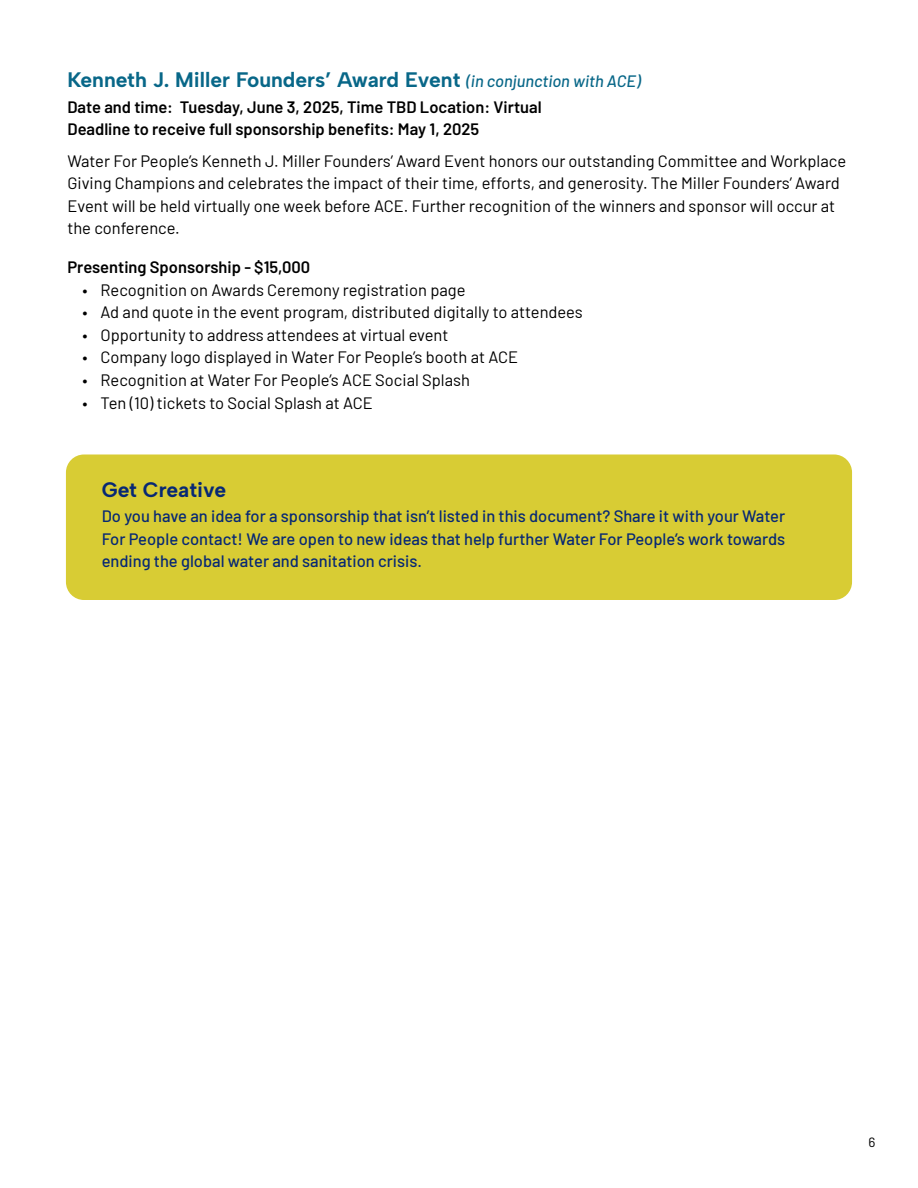
<style>
.page{position:relative;width:918px;height:1188px;background:#fff}
.page>*{position:absolute;margin:0;border:0;box-sizing:border-box;transform-origin:0 0}
.t1{font:700 21px "Albert Sans";color:#086788}
.t2{font:700 21px "Albert Sans";color:#072874}
.t3{font:16.5px/22.5px "Barlow";color:#000}
.t4{font:500 16.5px/22.5px "Barlow";color:#072874;text-align:justify}
.t5{font:600 16.5px/22.5px "Barlow";color:#000}
.t6{font:13.5px "Barlow";color:#000}
.s1{font-family:"Barlow";font-weight:500;font-style:italic;font-size:16.5px}
</style>
<div class="page">
<div style="left:66px;top:454px;width:786px;height:146px;background:#d8cc34;border-radius:18px"></div>
<p class="t1" style="left:68px;top:67px;width:575px">Kenneth J. Miller Founders’ Award Event <span class="s1">(in conjunction with ACE)</span></p>
<p class="t5" style="left:68px;top:94px;width:476px">Date and time: Tuesday, June 3, 2025, Time TBD Location: Virtual<br>Deadline to receive full sponsorship benefits: May 1, 2025</p>
<p class="t3" style="left:68px;top:148px;width:780px">Water For People’s Kenneth J. Miller Founders’ Award Event honors our outstanding Committee and Workplace Giving Champions and celebrates the impact of their time, efforts, and generosity. The Miller Founders’ Award Event will be held virtually one week before ACE. Further recognition of the winners and sponsor will occur at the conference.</p>
<p class="t5" style="left:68px;top:255px;width:244px">Presenting Sponsorship - $15,000</p>
<p class="t3" style="left:83px;top:278px;width:385px">• Recognition on Awards Ceremony registration page</p>
<p class="t3" style="left:83px;top:300px;width:502px">• Ad and quote in the event program, distributed digitally to attendees</p>
<p class="t3" style="left:83px;top:323px;width:367px">• Opportunity to address attendees at virtual event</p>
<p class="t3" style="left:83px;top:345px;width:437px">• Company logo displayed in Water For People’s booth at ACE</p>
<p class="t3" style="left:83px;top:368px;width:389px">• Recognition at Water For People’s ACE Social Splash</p>
<p class="t3" style="left:83px;top:390px;width:292px">• Ten (10) tickets to Social Splash at ACE</p>
<p class="t2" style="left:102px;top:477px;width:126px">Get Creative</p>
<p class="t4" style="left:102px;top:504px;width:685px">Do you have an idea for a sponsorship that isn’t listed in this document? Share it with your Water For People contact! We are open to new ideas that help further Water For People’s work towards ending the global water and sanitation crisis.</p>
<p class="t6" style="left:868px;top:1133px;width:8px">6</p>
</div>
